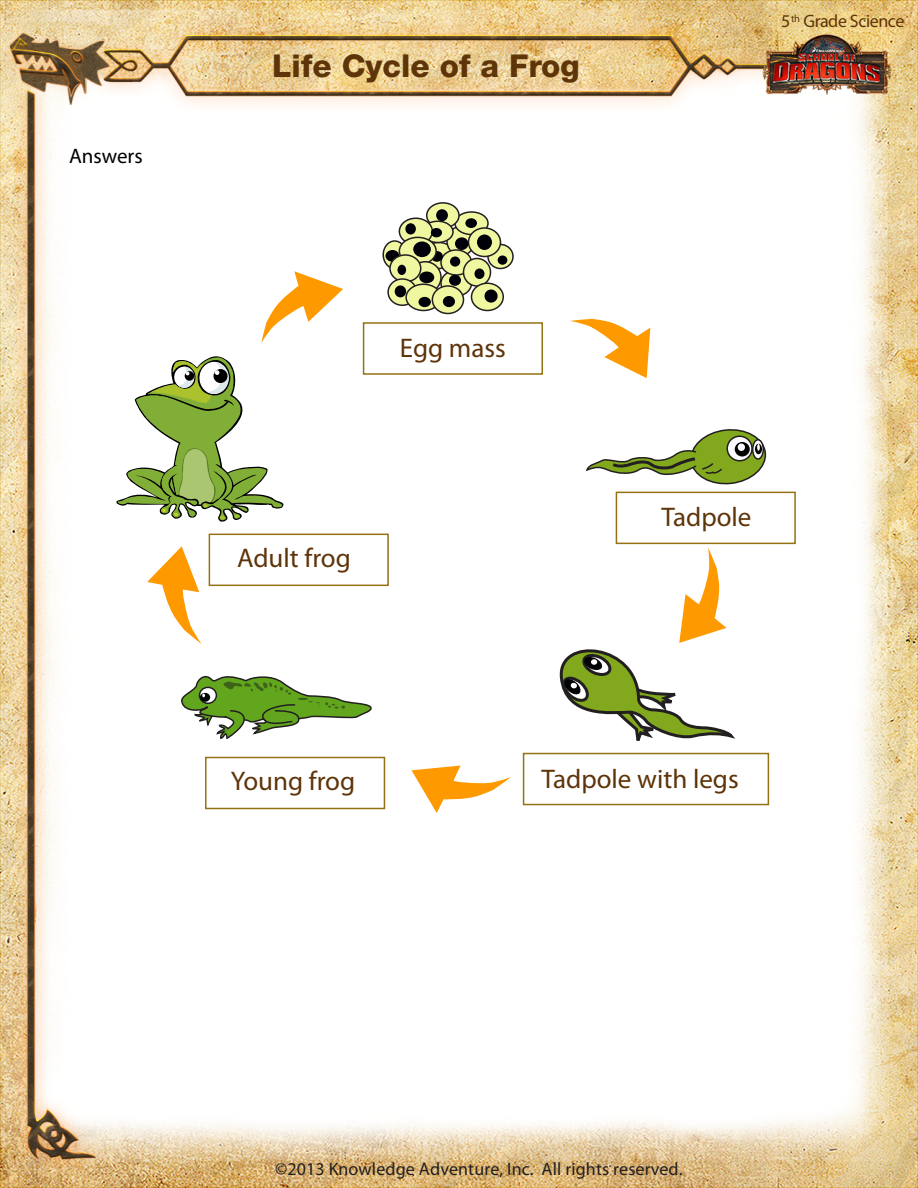
<style>
.page{position:relative;width:918px;height:1188px;background:#fff}
.page>*{position:absolute;margin:0;border:0;box-sizing:border-box;transform-origin:0 0}
.t1{font:800 31.5px "Helvetica Neue LT Std";color:#5e3409}
.t2{font:27px "Myriad Pro";color:#5e3409}
.t3{font:21px "Myriad Pro";color:#000}
.t4{font:18px "Myriad Pro";letter-spacing:.005em;color:#231f20}
.t5{font:18px "Myriad Pro";letter-spacing:-.025em;color:#5e3409}
.t6{font:10.5px "Myriad Pro";color:#5e3409}
</style>
<div class="page">
<img style="left:0;top:0;width:918px;height:1188px">
<svg style="left:422px;top:242px;width:33px;height:27px"></svg>
<div style="left:422px;top:242px;width:34px;height:27px;border:2px solid #231f20;border-radius:50%"></div>
<svg style="left:447px;top:226px;width:27px;height:30px"></svg>
<div style="left:446px;top:226px;width:29px;height:30px;border:2px solid #231f20;border-radius:50%"></div>
<div style="left:455px;top:212px;width:33px;height:23px;background:#eff8a0;border-radius:50%"></div>
<div style="left:454px;top:211px;width:35px;height:24px;border:2px solid #231f20;border-radius:50%"></div>
<svg style="left:488px;top:244px;width:25px;height:24px"></svg>
<div style="left:487px;top:244px;width:27px;height:25px;border:2px solid #231f20;border-radius:50%"></div>
<svg style="left:441px;top:271px;width:30px;height:25px"></svg>
<div style="left:440px;top:270px;width:32px;height:27px;border:2px solid #231f20;border-radius:50%"></div>
<div style="left:441px;top:250px;width:30px;height:25px;background:#eff8a0;border-radius:50%"></div>
<div style="left:440px;top:249px;width:32px;height:27px;border:2px solid #231f20;border-radius:50%"></div>
<div style="left:464px;top:258px;width:26px;height:28px;background:#eff8a0;border-radius:50%"></div>
<div style="left:463px;top:258px;width:28px;height:29px;border:2px solid #231f20;border-radius:50%"></div>
<div style="left:468px;top:228px;width:32px;height:28px;background:#eff8a0;border-radius:50%"></div>
<div style="left:468px;top:227px;width:33px;height:30px;border:2px solid #231f20;border-radius:50%"></div>
<svg style="left:427px;top:203px;width:32px;height:25px"></svg>
<div style="left:426px;top:202px;width:34px;height:27px;border:2px solid #231f20;border-radius:50%"></div>
<div style="left:422px;top:221px;width:31px;height:21px;background:#eff8a0;border-radius:50%"></div>
<div style="left:422px;top:221px;width:32px;height:22px;border:2px solid #231f20;border-radius:50%"></div>
<div style="left:399px;top:218px;width:33px;height:26px;background:#eff8a0;border-radius:50%"></div>
<div style="left:399px;top:218px;width:34px;height:27px;border:2px solid #231f20;border-radius:50%"></div>
<svg style="left:383px;top:241px;width:23px;height:28px"></svg>
<div style="left:382px;top:240px;width:25px;height:29px;border:2px solid #231f20;border-radius:50%"></div>
<div style="left:431px;top:251px;width:12px;height:11px;background:#000008;border-radius:50%"></div>
<svg style="left:399px;top:237px;width:37px;height:28px"></svg>
<div style="left:399px;top:237px;width:38px;height:29px;border:2px solid #231f20;border-radius:50%"></div>
<div style="left:386px;top:250px;width:13px;height:12px;background:#000008;border-radius:50%"></div>
<svg style="left:410px;top:262px;width:31px;height:31px"></svg>
<div style="left:409px;top:261px;width:33px;height:33px;border:2px solid #231f20;border-radius:50%"></div>
<div style="left:390px;top:255px;width:31px;height:27px;background:#eff8a0;border-radius:50%"></div>
<div style="left:389px;top:254px;width:33px;height:29px;border:2px solid #231f20;border-radius:50%"></div>
<svg style="left:388px;top:279px;width:29px;height:26px"></svg>
<div style="left:387px;top:278px;width:30px;height:28px;border:2px solid #231f20;border-radius:50%"></div>
<div style="left:406px;top:284px;width:35px;height:26px;background:#eff8a0;border-radius:50%"></div>
<div style="left:405px;top:284px;width:37px;height:27px;border:2px solid #231f20;border-radius:50%"></div>
<svg style="left:432px;top:286px;width:32px;height:28px"></svg>
<div style="left:432px;top:285px;width:32px;height:29px;border:2px solid #231f20;border-radius:50%"></div>
<div style="left:471px;top:283px;width:32px;height:27px;background:#eff8a0;border-radius:50%"></div>
<div style="left:471px;top:283px;width:33px;height:28px;border:2px solid #231f20;border-radius:50%"></div>
<div style="left:405px;top:223px;width:11px;height:12px;background:#000008;border-radius:50%"></div>
<div style="left:436px;top:209px;width:12px;height:12px;background:#000008;border-radius:50%"></div>
<div style="left:465px;top:218px;width:12px;height:10px;background:#000008;border-radius:50%"></div>
<div style="left:477px;top:234px;width:15px;height:16px;background:#000008;border-radius:50%"></div>
<div style="left:498px;top:256px;width:9px;height:9px;background:#000008;border-radius:50%"></div>
<div style="left:484px;top:290px;width:14px;height:13px;background:#000008;border-radius:50%"></div>
<div style="left:443px;top:296px;width:12px;height:11px;background:#000008;border-radius:50%"></div>
<div style="left:449px;top:275px;width:12px;height:11px;background:#000008;border-radius:50%"></div>
<div style="left:474px;top:268px;width:10px;height:11px;background:#000008;border-radius:50%"></div>
<div style="left:455px;top:237px;width:13px;height:13px;background:#000008;border-radius:50%"></div>
<div style="left:413px;top:242px;width:18px;height:15px;background:#000008;border-radius:50%"></div>
<div style="left:398px;top:265px;width:8px;height:10px;background:#000008;border-radius:50%"></div>
<div style="left:419px;top:272px;width:15px;height:11px;background:#000008;border-radius:50%"></div>
<div style="left:395px;top:285px;width:11px;height:12px;background:#000008;border-radius:50%"></div>
<div style="left:418px;top:297px;width:13px;height:10px;background:#000008;border-radius:50%"></div>
<div style="left:431px;top:228px;width:11px;height:9px;background:#000008;border-radius:50%"></div>
<div style="left:450px;top:256px;width:10px;height:11px;background:#000008;border-radius:50%"></div>
<svg style="left:585px;top:426px;width:182px;height:61px"></svg>
<svg style="left:180px;top:670px;width:197px;height:70px"></svg>
<svg style="left:570px;top:319px;width:80px;height:59px"></svg>
<svg style="left:261px;top:271px;width:82px;height:72px"></svg>
<svg style="left:554px;top:547px;width:184px;height:206px"></svg>
<svg style="left:412px;top:766px;width:99px;height:47px"></svg>
<svg style="left:147px;top:546px;width:55px;height:98px"></svg>
<svg style="left:116px;top:355px;width:168px;height:167px"></svg>
<div style="left:209px;top:534px;width:180px;height:52px;border:2px solid #947211"></div>
<div style="left:363px;top:322px;width:180px;height:53px;border:2px solid #947211"></div>
<div style="left:616px;top:492px;width:180px;height:52px;border:2px solid #947211"></div>
<div style="left:523px;top:753px;width:246px;height:52px;border:2px solid #947211"></div>
<div style="left:205px;top:757px;width:180px;height:52px;border:2px solid #947211"></div>
<p class="t3" style="left:69px;top:143px;width:75px">Answers</p>
<p class="t1" style="left:272px;top:47px;width:309px">Life Cycle of a Frog</p>
<p class="t5" style="left:781px;top:10px;width:125px">5 Grade Science</p>
<p class="t6" style="left:791px;top:12px;width:11px">th</p>
<p class="t2" style="left:400px;top:332px;width:107px">Egg mass</p>
<p class="t2" style="left:237px;top:541px;width:115px">Adult frog</p>
<p class="t2" style="left:661px;top:501px;width:92px">Tadpole</p>
<p class="t2" style="left:231px;top:765px;width:126px">Young frog</p>
<p class="t2" style="left:541px;top:762px;width:199px">Tadpole with legs</p>
<p class="t4" style="left:275px;top:1158px;width:409px">©2013 Knowledge Adventure, Inc. All rights reserved.</p>
</div>
